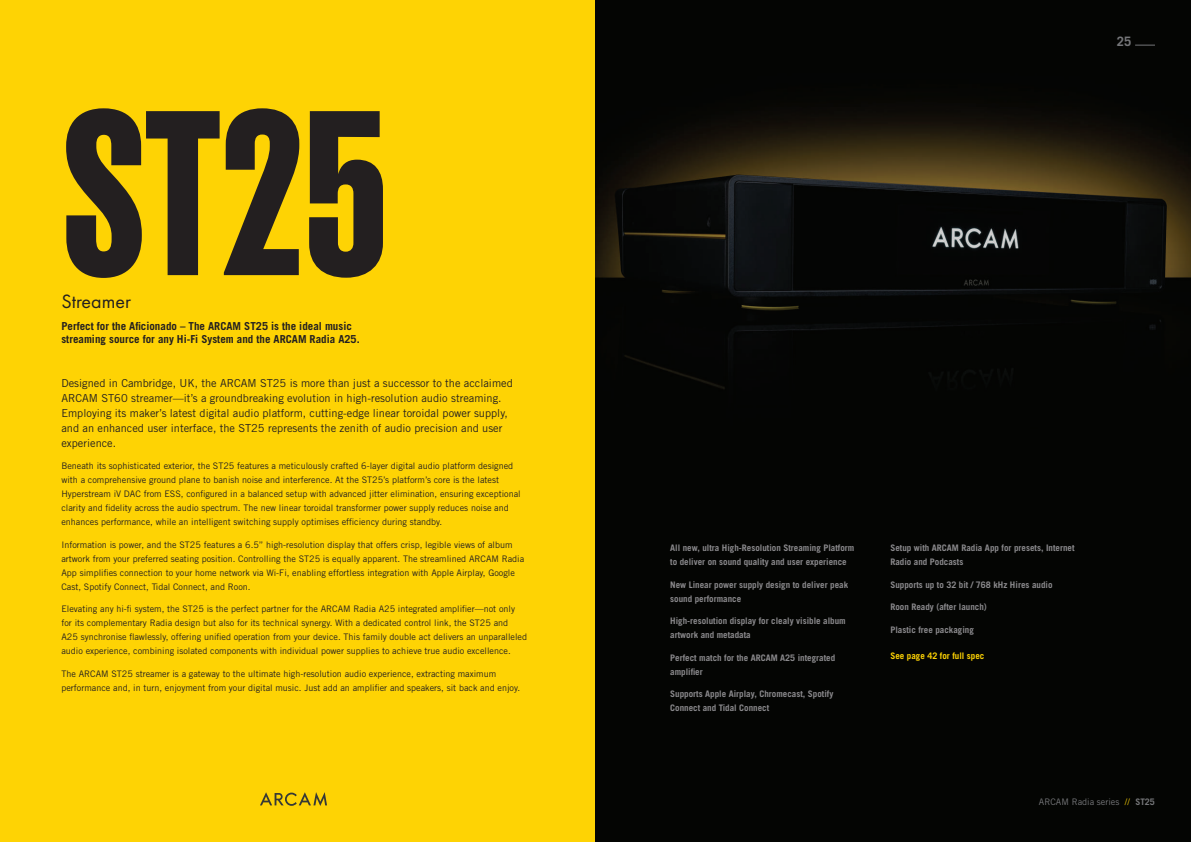
<style>
.page{position:relative;width:1191px;height:842px;background:#fff}
.page>*{position:absolute;margin:0;border:0;box-sizing:border-box;transform-origin:0 0}
.t1{font:500 234.3px "Recent Grotesk";color:#231f20}
.t2{font:20px "Futura PT";color:#231f20}
.t3{font:700 13px "Trade Gothic LT Std";color:#757679}
.t4{font:11px/15px "Trade Gothic LT Std";color:#231f20}
.t5{font:700 11px/13.2px "Trade Gothic LT Std";color:#231f20}
.t6{font:9px/14px "Trade Gothic LT Std";color:#231f20}
.t7{font:700 9px/14px "Trade Gothic LT Std";color:#8b8a8d}
.t8{font:9px "Trade Gothic LT Std";color:#757679}
.t9{font:700 9px "Trade Gothic LT Std";color:#fed304}
.s1{color:#fed304}
.s2{font-weight:700}
</style>
<div class="page">
<div style="left:0;top:0;width:595px;height:842px;background:#fed304"></div>
<img style="left:595px;top:0;width:596px;height:842px">
<svg style="left:1135px;top:45px;width:20px;height:1px"></svg>
<svg style="left:260px;top:792px;width:67px;height:14px"></svg>
<h1 class="t1" style="left:61px;top:69px;width:329px">ST25</h1>
<h2 class="t2" style="left:61px;top:290px;width:71px">Streamer</h2>
<p class="t5" style="left:61px;top:319px;width:300px">Perfect for the Aficionado – The ARCAM ST25 is the ideal music streaming source for any Hi-Fi System and the ARCAM Radia A25.</p>
<p class="t4" style="left:61px;top:375px;width:453px">Designed in Cambridge, UK, the ARCAM ST25 is more than just a successor to the acclaimed ARCAM ST60 streamer—it’s a groundbreaking evolution in high-resolution audio streaming.<br>Employing its maker’s latest digital audio platform, cutting-edge linear toroidal power supply, and an enhanced user interface, the ST25 represents the zenith of audio precision and user experience.</p>
<p class="t6" style="left:61px;top:459px;width:461px">Beneath its sophisticated exterior, the ST25 features a meticulously crafted 6-layer digital audio platform designed with a comprehensive ground plane to banish noise and interference. At the ST25’s platform’s core is the latest Hyperstream iV DAC from ESS, configured in a balanced setup with advanced jitter elimination, ensuring exceptional clarity and fidelity across the audio spectrum. The new linear toroidal transformer power supply reduces noise and enhances performance, while an intelligent switching supply optimises efficiency during standby.</p>
<p class="t6" style="left:61px;top:538px;width:464px">Information is power, and the ST25 features a 6.5” high-resolution display that offers crisp, legible views of album artwork from your preferred seating position. Controlling the ST25 is equally apparent. The streamlined ARCAM Radia App simplifies connection to your home network via Wi-Fi, enabling effortless integration with Apple Airplay, Google Cast, Spotify Connect, Tidal Connect, and Roon.</p>
<p class="t6" style="left:61px;top:602px;width:467px">Elevating any hi-fi system, the ST25 is the perfect partner for the ARCAM Radia A25 integrated amplifier—not only for its complementary Radia design but also for its technical synergy. With a dedicated control link, the ST25 and<br>A25 synchronise flawlessly, offering unified operation from your device. This family double act delivers an unparalleled audio experience, combining isolated components with individual power supplies to achieve true audio excellence.</p>
<p class="t6" style="left:61px;top:667px;width:460px">The ARCAM ST25 streamer is a gateway to the ultimate high-resolution audio experience, extracting maximum performance and, in turn, enjoyment from your digital music. Just add an amplifier and speakers, sit back and enjoy.</p>
<h3 class="t3" style="left:1116px;top:34px;width:16px">25</h3>
<p class="t7" style="left:670px;top:541px;width:186px">All new, ultra High-Resolution Streaming Platform to deliver on sound quality and user experience</p>
<p class="t7" style="left:670px;top:577px;width:180px">New Linear power supply design to deliver peak sound performance</p>
<p class="t7" style="left:670px;top:614px;width:177px">High-resolution display for clealy visible album artwork and metadata</p>
<p class="t7" style="left:670px;top:650px;width:167px">Perfect match for the ARCAM A25 integrated amplifier</p>
<p class="t7" style="left:670px;top:687px;width:165px">Supports Apple Airplay, Chromecast, Spotify<br>Connect and Tidal Connect</p>
<p class="t7" style="left:890px;top:541px;width:186px">Setup with ARCAM Radia App for presets, Internet<br>Radio and Podcasts</p>
<p class="t7" style="left:890px;top:577px;width:164px">Supports up to 32 bit / 768 kHz Hires audio</p>
<p class="t7" style="left:890px;top:600px;width:98px">Roon Ready (after launch)</p>
<p class="t7" style="left:890px;top:622px;width:85px">Plastic free packaging</p>
<p class="t9" style="left:890px;top:651px;width:96px">See page 42 for full spec</p>
<p class="t8" style="left:1039px;top:797px;width:117px">ARCAM Radia series <span class="s1">//</span> <span class="s2">ST25</span></p>
</div>
